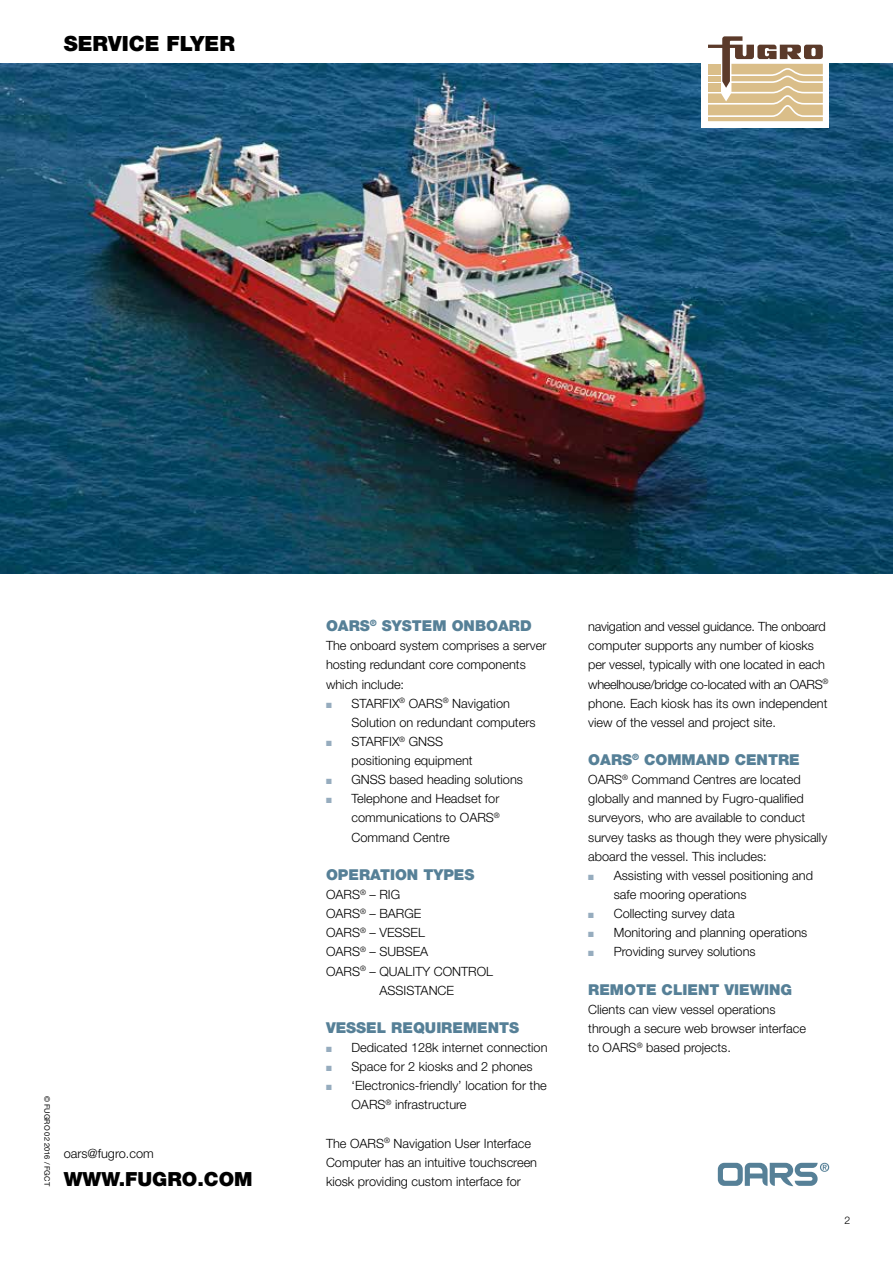
<style>
.page{position:relative;width:893px;height:1263px;background:#fff}
.page>*{position:absolute;margin:0;border:0;box-sizing:border-box;transform-origin:0 0}
.t1{font:900 21px "Helvetica Neue LT Std";color:#000}
.t2{font:900 19.5px "Helvetica Neue LT Std";color:#000}
.t3{font:900 15px "Helvetica Neue LT Std";color:#568097}
.t4{font:300 12.75px/19.2px "Helvetica Neue LT Std";color:#000}
.t5{font:300 10.5px "Helvetica Neue LT Std";color:#000}
.t6{font:7.5px "Helvetica Neue LT Std";color:#000}
.s1{color:#96acbe}
</style>
<div class="page">
<img style="left:0;top:64px;width:893px;height:510px">
<svg style="left:718px;top:1163px;width:111px;height:23px"></svg>
<div style="left:702px;top:0;width:127px;height:128px;background:#fff"></div>
<svg style="left:708px;top:36px;width:115px;height:85px"></svg>
<h1 class="t1" style="left:64px;top:31px;width:173px">SERVICE FLYER</h1>
<p class="t6" style="left:52px;top:1096px;width:91px;rotate:90deg">© FUGRO 02 2016 / FGCT</p>
<p class="t4" style="left:64px;top:1144px;width:92px">oars@fugro.com</p>
<h2 class="t2" style="left:64px;top:1167px;width:190px">WWW.FUGRO.COM</h2>
<p class="t3" style="left:326px;top:617px;width:207px">OARS<sup>®</sup> SYSTEM ONBOARD</p>
<p class="t4" style="left:326px;top:636px;width:222px">The onboard system comprises a server hosting redundant core components which include:</p>
<p class="t4" style="left:351px;top:693px;width:185px;text-indent:-26px"><span class="s1">■</span> STARFIX<sup>®</sup> OARS<sup>®</sup> Navigation<br>Solution on redundant computers</p>
<p class="t4" style="left:352px;top:731px;width:123px;text-indent:-26px"><span class="s1">■</span> STARFIX<sup>®</sup> GNSS positioning equipment</p>
<p class="t4" style="left:326px;top:770px;width:198px"><span class="s1">■</span> GNSS based heading solutions</p>
<p class="t4" style="left:351px;top:789px;width:150px;text-align:justify;text-indent:-26px"><span class="s1">■</span> Telephone and Headset for communications to OARS<sup>® </sup>Command Centre</p>
<p class="t3" style="left:326px;top:865px;width:150px">OPERATION TYPES</p>
<p class="t4" style="left:326px;top:884px;width:76px">OARS<sup>®</sup> – RIG</p>
<p class="t4" style="left:326px;top:904px;width:97px">OARS<sup>®</sup> – BARGE</p>
<p class="t4" style="left:326px;top:923px;width:101px">OARS<sup>®</sup> – VESSEL</p>
<p class="t4" style="left:326px;top:942px;width:104px">OARS<sup>®</sup> – SUBSEA</p>
<p class="t4" style="left:326px;top:961px;width:169px">OARS<sup>®</sup> – QUALITY CONTROL</p>
<p class="t4" style="left:379px;top:980px;width:76px">ASSISTANCE</p>
<p class="t3" style="left:326px;top:1018px;width:195px">VESSEL REQUIREMENTS</p>
<p class="t4" style="left:326px;top:1037px;width:223px"><span class="s1">■</span> Dedicated 128k internet connection</p>
<p class="t4" style="left:326px;top:1057px;width:208px"><span class="s1">■</span> Space for 2 kiosks and 2 phones</p>
<p class="t4" style="left:351px;top:1076px;width:197px;text-indent:-26px"><span class="s1">■</span> ‘Electronics-friendly’ location for the<br>OARS<sup>®</sup> infrastructure</p>
<p class="t4" style="left:326px;top:1133px;width:213px">The OARS<sup>®</sup> Navigation User Interface<br>Computer has an intuitive touchscreen kiosk providing custom interface for</p>
<p class="t4" style="left:588px;top:617px;width:242px">navigation and vessel guidance. The onboard computer supports any number of kiosks per vessel, typically with one located in each wheelhouse/bridge co-located with an OARS<sup>® </sup>phone. Each kiosk has its own independent view of the vessel and project site.</p>
<p class="t3" style="left:588px;top:751px;width:213px">OARS<sup>®</sup> COMMAND CENTRE</p>
<p class="t4" style="left:588px;top:770px;width:240px">OARS<sup>®</sup> Command Centres are located globally and manned by Fugro-qualified surveyors, who are available to conduct survey tasks as though they were physically aboard the vessel. This includes:</p>
<p class="t4" style="left:614px;top:865px;width:201px;text-indent:-26px"><span class="s1">■</span> Assisting with vessel positioning and safe mooring operations</p>
<p class="t4" style="left:588px;top:904px;width:148px"><span class="s1">■</span> Collecting survey data</p>
<p class="t4" style="left:588px;top:923px;width:221px"><span class="s1">■</span> Monitoring and planning operations</p>
<p class="t4" style="left:588px;top:942px;width:169px"><span class="s1">■</span> Providing survey solutions</p>
<p class="t3" style="left:588px;top:980px;width:205px">REMOTE CLIENT VIEWING</p>
<p class="t4" style="left:588px;top:999px;width:219px">Clients can view vessel operations through a secure web browser interface to OARS<sup>®</sup> based projects.</p>
<p class="t5" style="left:845px;top:1214px;width:7px">2</p>
</div>
